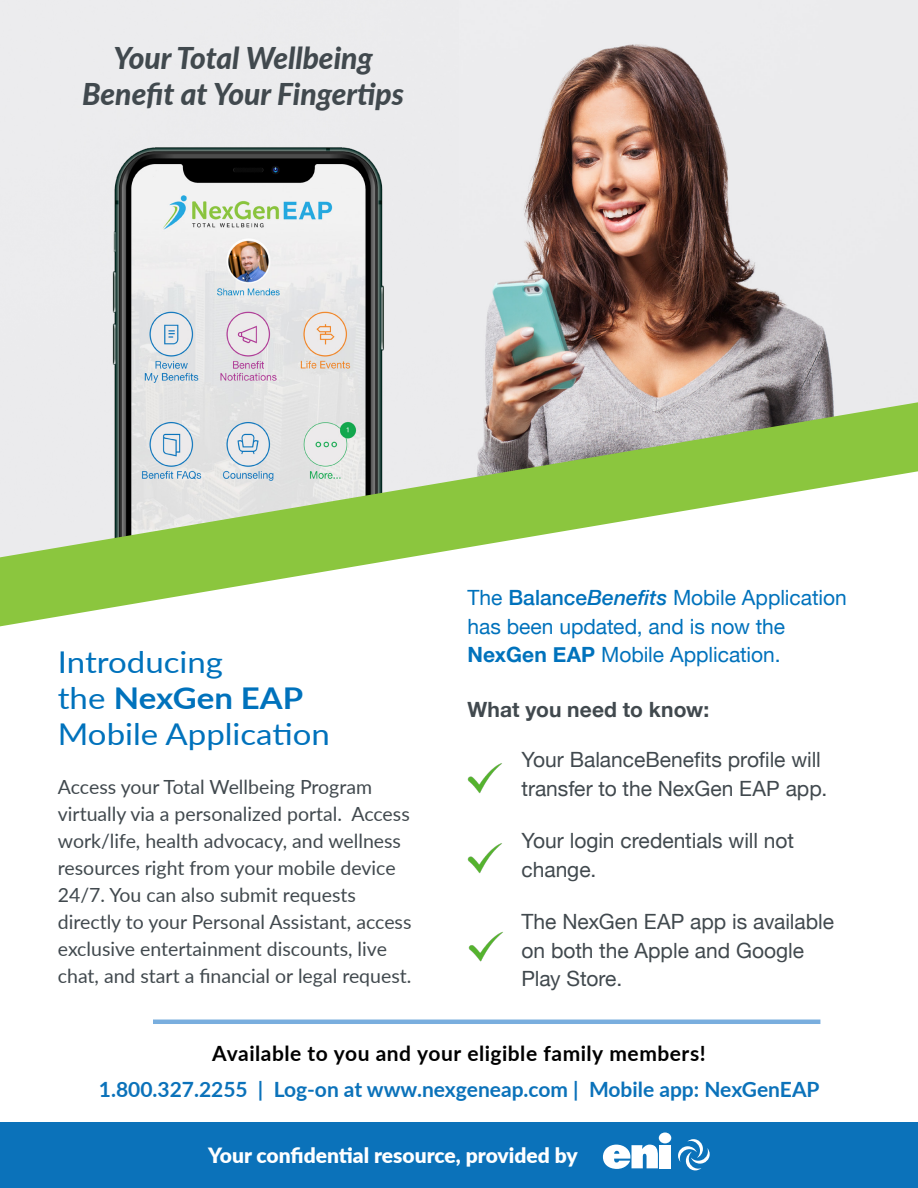
<style>
.page{position:relative;width:918px;height:1188px;background:#fff}
.page>*{position:absolute;margin:0;border:0;box-sizing:border-box;transform-origin:0 0}
.t1{font:italic 800 30px "Lato";color:#41494e}
.t2{font:30px "Lato";color:#0072bc;scale:1.1 1}
.t3{font:700 30px "Lato";letter-spacing:-.005em;color:#0072bc;scale:1.1 1}
.t4{font:21px/28.5px "Helvetica Neue";color:#41494e}
.t5{font:21px/28.5px "Helvetica Neue";color:#0072bc}
.t6{font:700 21px "Lato";color:#0b72ba}
.t7{font:700 21px "Lato";letter-spacing:.025em;color:#000}
.body_hel_lt{font:900 21px "Lato";color:#fff}
.t8{font:700 21px "Helvetica Neue";letter-spacing:.005em;color:#41494e}
.t9{font:19.5px/27px "Lato";color:#41494e}
.s1{font-weight:400}
.s2{font-weight:500}
.s3{font-weight:500;font-style:italic}
.s4{font-weight:700}
</style>
<div class="page">
<img style="left:459px;top:0;width:459px;height:402px">
<img style="left:99px;top:137px;width:303px;height:265px">
<svg style="left:0;top:402px;width:918px;height:224px"></svg>
<div style="left:0;top:1122px;width:918px;height:66px;background:#0b72ba"></div>
<svg style="left:678px;top:1139px;width:32px;height:31px"></svg>
<svg style="left:603px;top:1145px;width:55px;height:24px"></svg>
<div style="left:660px;top:1145px;width:11px;height:23px;background:#fff"></div>
<div style="left:659px;top:1133px;width:12px;height:10px;background:#fff;border-radius:50%"></div>
<hr style="left:153px;top:1020px;width:667px;height:4px;background:#79aede">
<img style="left:467px;top:763px;width:35px;height:31px">
<img style="left:467px;top:843px;width:35px;height:31px">
<img style="left:468px;top:931px;width:35px;height:31px">
<p class="t1" style="left:113px;top:36px;width:261px">Your Total Wellbeing</p>
<p class="t1" style="left:82px;top:72px;width:323px">Benefit at Your Fingertips</p>
<p class="t2" style="left:58px;top:641px;width:152px">Introducing</p>
<p class="t3" style="left:58px;top:676px;width:225px"><span class="s1">the</span> NexGen EAP</p>
<p class="t2" style="left:58px;top:713px;width:249px">Mobile Application</p>
<p class="t9" style="left:58px;top:773px;width:355px">Access your Total Wellbeing Program virtually via a personalized portal. Access work/life, health advocacy, and wellness resources right from your mobile device 24/7. You can also submit requests directly to your Personal Assistant, access exclusive entertainment discounts, live chat, and start a financial or legal request.</p>
<p class="t5" style="left:468px;top:585px;width:381px">The <span class="s2">Balance</span><span class="s3">Benefits</span> Mobile Application has been updated, and is now the</p>
<p class="t5" style="left:468px;top:642px;width:315px"><span class="s4">NexGen EAP</span> Mobile Application.</p>
<p class="t8" style="left:468px;top:693px;width:243px">What you need to know:</p>
<p class="t4" style="left:522px;top:747px;width:307px">Your BalanceBenefits profile will transfer to the NexGen EAP app.</p>
<p class="t4" style="left:522px;top:828px;width:274px">Your login credentials will not change.</p>
<p class="t4" style="left:522px;top:909px;width:314px">The NexGen EAP app is available</p>
<p class="t4" style="left:522px;top:937px;width:284px">on both the Apple and Google</p>
<p class="t4" style="left:522px;top:966px;width:102px">Play Store.</p>
<p class="t7" style="left:212px;top:1038px;width:495px">Available to you and your eligible family members!</p>
<p class="t6" style="left:99px;top:1074px;width:722px">1.800.327.2255 | Log-on at www.nexgeneap.com | Mobile app: NexGenEAP</p>
<p class="body_hel_lt" style="left:208px;top:1139px;width:371px">Your confidential resource, provided by</p>
</div>
